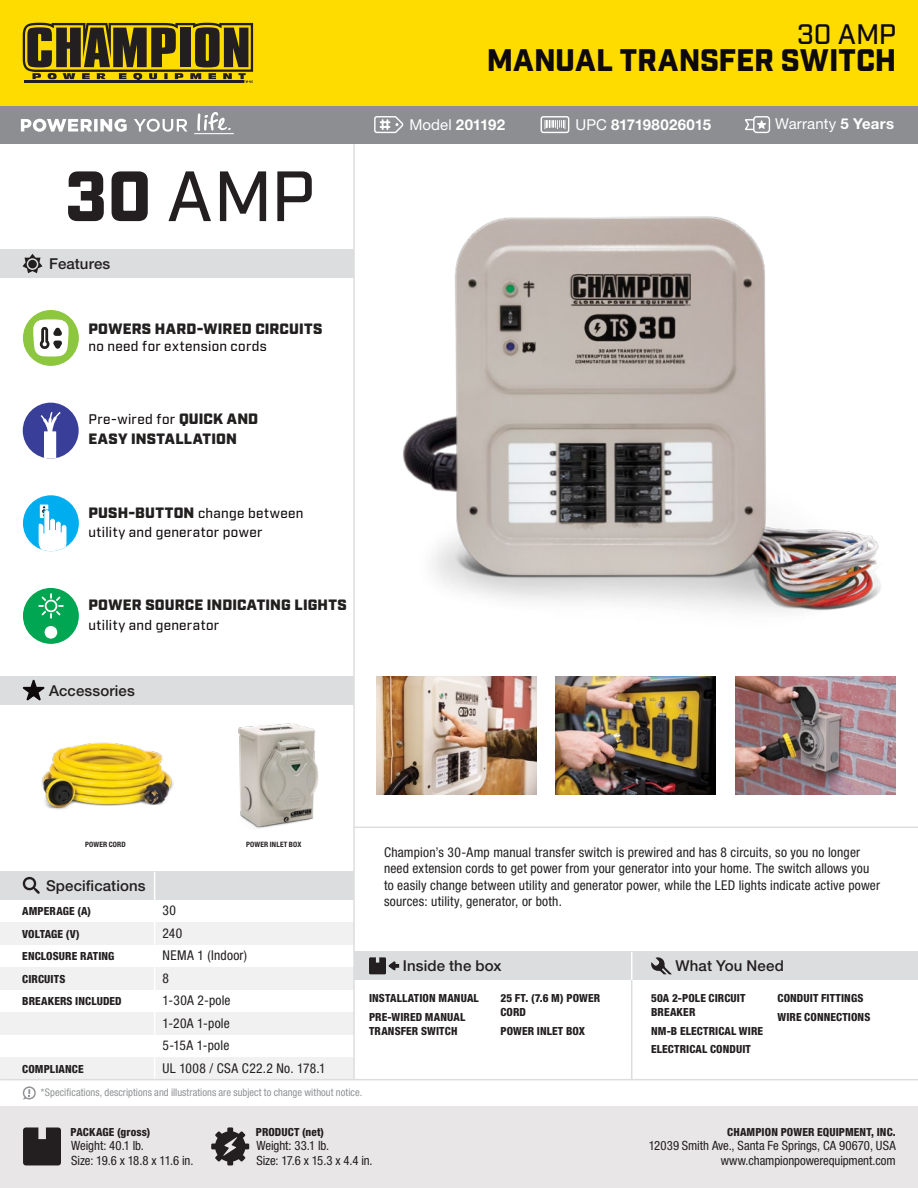
<style>
.page{position:relative;width:918px;height:1188px;background:#fff}
.page>*{position:absolute;margin:0;border:0;box-sizing:border-box;transform-origin:0 0}
.t1{font:500 69px "Industry";color:#231f20}
.t2{font:900 30.3px "Industry";color:#0e090a}
.t3{font:500 27.45px "Industry";color:#0e090a}
.t4{font:900 15px "Industry";letter-spacing:.015em;color:#221f1f}
.t5{font:500 15px "Helvetica Neue LT Std";letter-spacing:.005em;color:#231f20}
.t6{font:700 15px "Helvetica Neue LT Std";letter-spacing:-.005em;color:#fff}
.t7{font:15px "Helvetica Neue LT Std";letter-spacing:.01em;color:#fff}
.t8{font:condensed 13.5px/16.2px "Helvetica Neue LT Std";letter-spacing:.015em;color:#221f1f}
.t9{font:500 13.5px/19.5px "Industry";letter-spacing:.025em;color:#0e090a}
.t10{font:condensed 13.5px/22.5px "Helvetica Neue LT Std";letter-spacing:.02em;color:#231f20}
.t11{font:condensed 12.75px/14.9px "Helvetica Neue LT Std";letter-spacing:-.005em;color:#231f20}
.t12{font:800 condensed 11.25px/22.5px "Helvetica Neue LT Std";letter-spacing:.01em;color:#231f20}
.t13{font:condensed 10.5px "Helvetica Neue LT Std";letter-spacing:.005em;color:#909295}
.t14{font:700 condensed 7.35px "Helvetica Neue LT Std";letter-spacing:.025em;color:#231f20}
.s1{font-weight:900}
.s2{font-weight:900;font-size:15px;color:#221f1f}
.s3{font-weight:400}
.s4{font-weight:700}
.s5{color:#8f9293}
</style>
<div class="page">
<div style="left:0;top:922px;width:354px;height:23px;background:#f1f1f2"></div>
<div style="left:0;top:967px;width:354px;height:23px;background:#f1f1f2"></div>
<div style="left:0;top:1012px;width:354px;height:23px;background:#f1f1f2"></div>
<div style="left:0;top:1057px;width:354px;height:23px;background:#f1f1f2"></div>
<hr style="left:631px;top:980px;width:1px;height:100px;background:#dcddde">
<hr style="left:353px;top:144px;width:2px;height:936px;background:#dcddde">
<hr style="left:354px;top:827px;width:564px;height:1px;background:#dcddde">
<div style="left:354px;top:952px;width:564px;height:28px;background:#dcddde"></div>
<svg style="left:631px;top:952px;width:1px;height:28px"></svg>
<svg style="left:651px;top:957px;width:21px;height:17px"></svg>
<svg style="left:369px;top:957px;width:30px;height:17px"></svg>
<div style="left:0;top:871px;width:354px;height:28px;background:#dcddde"></div>
<hr style="left:154px;top:872px;width:1px;height:208px;background:#fff">
<svg style="left:22px;top:876px;width:18px;height:18px"></svg>
<div style="left:0;top:676px;width:354px;height:28px;background:#dcddde"></div>
<img style="left:376px;top:677px;width:160px;height:118px">
<img style="left:556px;top:677px;width:160px;height:118px">
<img style="left:735px;top:677px;width:160px;height:118px">
<img style="left:376px;top:216px;width:520px;height:461px">
<div style="left:23px;top:403px;width:56px;height:56px;background:#393f98;border-radius:50%"></div>
<svg style="left:41px;top:412px;width:20px;height:47px"></svg>
<div style="left:23px;top:495px;width:56px;height:56px;background:#00aeef;border-radius:50%"></div>
<svg style="left:39px;top:505px;width:27px;height:46px"></svg>
<div style="left:23px;top:588px;width:56px;height:56px;background:#00a651;border-radius:50%"></div>
<svg style="left:38px;top:593px;width:26px;height:26px"></svg>
<svg style="left:45px;top:626px;width:12px;height:13px"></svg>
<div style="left:23px;top:310px;width:56px;height:56px;background:#8dc63f;border-radius:50%"></div>
<svg style="left:33px;top:319px;width:36px;height:38px"></svg>
<div style="left:0;top:249px;width:354px;height:29px;background:#dcddde"></div>
<svg style="left:23px;top:254px;width:20px;height:19px"></svg>
<svg style="left:22px;top:680px;width:23px;height:21px"></svg>
<img style="left:238px;top:723px;width:81px;height:106px">
<img style="left:32px;top:699px;width:149px;height:111px">
<div style="left:0;top:1106px;width:918px;height:82px;background:#e8e6e7"></div>
<svg style="left:23px;top:1127px;width:38px;height:38px"></svg>
<svg style="left:211px;top:1127px;width:38px;height:38px"></svg>
<div style="left:0;top:105px;width:918px;height:39px;background:#8c8e91"></div>
<div style="left:0;top:0;width:918px;height:105px;background:#fedc00"></div>
<div style="left:541px;top:116px;width:28px;height:17px;border:1px solid #fff;border-radius:2px"></div>
<svg style="left:545px;top:120px;width:20px;height:9px"></svg>
<svg style="left:374px;top:116px;width:30px;height:18px"></svg>
<div style="left:753px;top:116px;width:17px;height:17px;border:1px solid #fff;border-radius:3px"></div>
<svg style="left:745px;top:118px;width:21px;height:13px"></svg>
<svg style="left:23px;top:23px;width:230px;height:60px"></svg>
<svg style="left:21px;top:112px;width:213px;height:22px"></svg>
<svg style="left:22px;top:1086px;width:14px;height:13px"></svg>
<hr style="left:0;top:1079px;width:918px;height:1px;background:#dcddde">
<h3 class="t3" style="left:797px;top:17px;width:100px">30 AMP</h3>
<h2 class="t2" style="left:487px;top:42px;width:411px">MANUAL TRANSFER SWITCH</h2>
<h1 class="t1" style="left:65px;top:155px;width:252px"><span class="s1">30</span> AMP</h1>
<h3 class="t5" style="left:49px;top:255px;width:63px">Features</h3>
<h3 class="t4" style="left:88px;top:320px;width:235px">POWERS HARD-WIRED CIRCUITS</h3>
<p class="t9" style="left:88px;top:337px;width:180px">no need for extension cords</p>
<p class="t9" style="left:88px;top:410px;width:171px">Pre-wired for <span class="s2">QUICK AND</span></p>
<h3 class="t4" style="left:88px;top:430px;width:150px">EASY INSTALLATION</h3>
<p class="t9" style="left:88px;top:504px;width:217px"><span class="s2">PUSH-BUTTON</span> change between utility and generator power</p>
<h3 class="t4" style="left:88px;top:596px;width:260px">POWER SOURCE INDICATING LIGHTS</h3>
<p class="t9" style="left:88px;top:616px;width:132px">utility and generator</p>
<h3 class="t5" style="left:49px;top:681px;width:87px">Accessories</h3>
<h3 class="t6" style="left:409px;top:115px;width:97px"><span class="s3">Model</span> 201192</h3>
<h3 class="t6" style="left:575px;top:115px;width:137px"><span class="s3">UPC</span> 817198026015</h3>
<h3 class="t7" style="left:775px;top:115px;width:120px">Warranty <span class="s4">5 Years</span></h3>
<p class="t14" style="left:85px;top:840px;width:42px">POWER CORD</p>
<p class="t14" style="left:246px;top:840px;width:57px">POWER INLET BOX</p>
<h3 class="t5" style="left:46px;top:876px;width:101px">Specifications</h3>
<p class="t12" style="left:22px;top:900px;width:101px">AMPERAGE (A)<br>VOLTAGE (V)<br>ENCLOSURE RATING<br>CIRCUITS<br>BREAKERS INCLUDED</p>
<p class="t12" style="left:22px;top:1057px;width:63px">COMPLIANCE</p>
<p class="t8" style="left:162px;top:902px;width:15px">30</p>
<p class="t10" style="left:162px;top:922px;width:165px">240<br>NEMA 1 (Indoor)<br>8<br>1-30A 2-pole<br>1-20A 1-pole<br>5-15A 1-pole<br>UL 1008 / CSA C22.2 No. 178.1</p>
<p class="t8" style="left:384px;top:844px;width:497px">Champion’s 30-Amp manual transfer switch is prewired and has 8 circuits, so you no longer need extension cords to get power from your generator into your home. The switch allows you to easily change between utility and generator power, while the LED lights indicate active power sources: utility, generator, or both.</p>
<h3 class="t5" style="left:403px;top:957px;width:100px">Inside the box</h3>
<h3 class="t5" style="left:676px;top:957px;width:110px">What You Need</h3>
<p class="t12" style="left:369px;top:989px;width:111px;line-height:18.8px">INSTALLATION MANUAL<br>PRE-WIRED MANUAL</p>
<p class="t12" style="left:369px;top:1019px;width:90px">TRANSFER SWITCH</p>
<p class="t12" style="left:500px;top:991px;width:101px;line-height:13.5px">25 FT. (7.6 M) POWER<br>CORD</p>
<p class="t12" style="left:500px;top:1019px;width:86px">POWER INLET BOX</p>
<p class="t12" style="left:651px;top:991px;width:96px;line-height:13.5px">50A 2-POLE CIRCUIT<br>BREAKER</p>
<p class="t12" style="left:651px;top:1021px;width:113px;line-height:18.8px">NM-B ELECTRICAL WIRE<br>ELECTRICAL CONDUIT</p>
<p class="t12" style="left:778px;top:989px;width:94px;line-height:18.8px">CONDUIT FITTINGS<br>WIRE CONNECTIONS</p>
<p class="t13" style="left:41px;top:1087px;width:323px"><span class="s5">*Specifications</span>, descriptions and illustrations are subject to change without notice.</p>
<p class="t12" style="left:71px;top:1120px;width:81px">PACKAGE (gross)</p>
<p class="t11" style="left:71px;top:1138px;width:124px">Weight: 40.1 lb.<br>Size: 19.6 x 18.8 x 11.6 in.</p>
<p class="t12" style="left:256px;top:1120px;width:70px">PRODUCT (net)</p>
<p class="t11" style="left:256px;top:1138px;width:118px">Weight: 33.1 lb.<br>Size: 17.6 x 15.3 x 4.4 in.</p>
<p class="t12" style="left:727px;top:1120px;width:170px">CHAMPION POWER EQUIPMENT, INC.</p>
<p class="t11" style="left:649px;top:1138px;width:248px;text-align:right">12039 Smith Ave., Santa Fe Springs, CA 90670, USA www.championpowerequipment.com</p>
</div>
